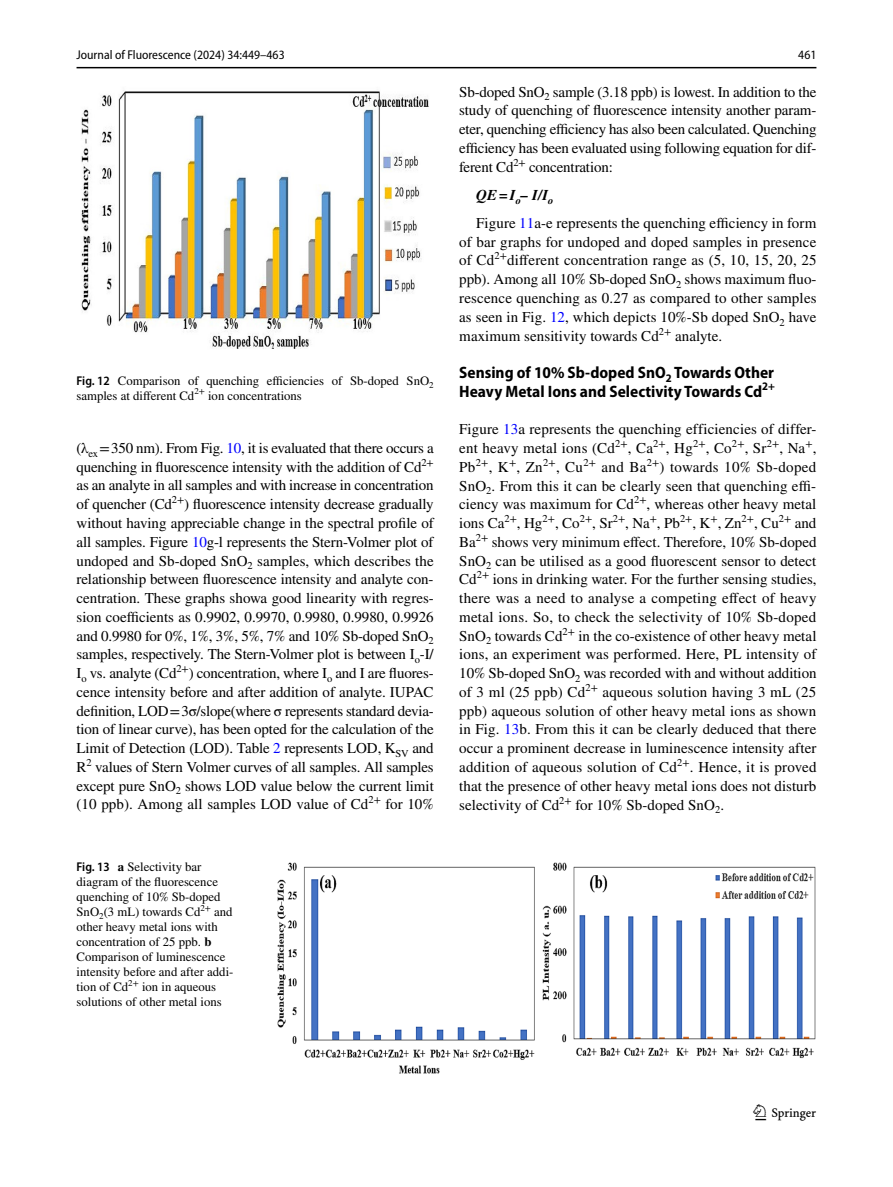
<style>
.page{position:relative;width:893px;height:1187px;background:#fff}
.page>*{position:absolute;margin:0;border:0;box-sizing:border-box;transform-origin:0 0}
.t1{font:22.5px "Springnew Regular 3";color:#000}
.t2{font:700 semi-condensed 16.5px/18.8px "Myriad Pro";color:#000}
.t3{font:15px/18.8px "STIX";letter-spacing:.005em;color:#000;text-align:justify}
.t4{font:12.75px/15px "STIX";color:#000}
.t5{font:semi-condensed 12.75px "Myriad Pro";color:#000}
.s1{font-family:"Myriad Pro";font-weight:600;font-stretch:semi-condensed}
.s2{color:#00f}
.s3{font-weight:700}
.s4{font-weight:700;font-style:italic}
</style>
<div class="page">
<hr style="left:77px;top:67px;width:739px;height:1px;background:#000">
<img style="left:81px;top:90px;width:348px;height:259px">
<img style="left:277px;top:862px;width:539px;height:211px">
<p class="t5" style="left:77px;top:48px;width:210px">Journal of Fluorescence (2024) 34:449–463</p>
<p class="t5" style="left:798px;top:48px;width:20px">461</p>
<p class="t4" style="left:77px;top:373px;width:359px"><span class="s1">Fig. 12</span> Comparison of quenching efficiencies of Sb-doped SnO<sub>2 </sub>samples at different Cd<sup>2+</sup> ion concentrations</p>
<p class="t3" style="left:77px;top:439px;width:359px">(λ<sub>ex</sub> =350 nm). From Fig. <span class="s2">10</span>, it is evaluated that there occurs a quenching in fluorescence intensity with the addition of Cd<sup>2+ </sup>as an analyte in all samples and with increase in concentration of quencher (Cd<sup>2+</sup>) fluorescence intensity decrease gradually without having appreciable change in the spectral profile of all samples. Figure <span class="s2">10</span>g-l represents the Stern-Volmer plot of undoped and Sb-doped SnO<sub>2</sub> samples, which describes the relationship between fluorescence intensity and analyte con&shy;centration. These graphs showa good linearity with regres&shy;sion coefficients as 0.9902, 0.9970, 0.9980, 0.9980, 0.9926 and 0.9980 for 0%, 1%, 3%, 5%, 7% and 10% Sb-doped SnO<sub>2 </sub>samples, respectively. The Stern-Volmer plot is between I<sub>o</sub>-I/ I<sub>o</sub> vs. analyte (Cd<sup>2+</sup>) concentration, where I<sub>o</sub> and I are fluores&shy;cence intensity before and after addition of analyte. IUPAC definition, LOD=3σ/slope(where σ represents standard devia&shy;tion of linear curve), has been opted for the calculation of the Limit of Detection (LOD). Table <span class="s2">2</span> represents LOD, K<sub>SV</sub> and R<sup>2</sup> values of Stern Volmer curves of all samples. All samples except pure SnO<sub>2</sub> shows LOD value below the current limit (10 ppb). Among all samples LOD value of Cd<sup>2+</sup> for 10%</p>
<p class="t4" style="left:77px;top:859px;width:158px"><span class="s1">Fig. 13</span> <span class="s3">a</span> Selectivity bar diagram of the fluorescence quenching of 10% Sb-doped<br>SnO<sub>2</sub>(3 mL) towards Cd<sup>2+</sup> and other heavy metal ions with concentration of 25 ppb. <span class="s3">b<br></span>Comparison of luminescence intensity before and after addi&shy;tion of Cd<sup>2+</sup> ion in aqueous solutions of other metal ions</p>
<p class="t3" style="left:459px;top:83px;width:359px">Sb-doped SnO<sub>2</sub> sample (3.18 ppb) is lowest. In addition to the study of quenching of fluorescence intensity another param&shy;eter, quenching efficiency has also been calculated. Quenching efficiency has been evaluated using following equation for dif&shy;ferent Cd<sup>2+</sup> concentration:</p>
<p class="t3" style="left:476px;top:182px;width:342px;line-height:28.2px"><span class="s4">QE=I</span><sub>o</sub><span class="s4">– I/I</span><sub>o<br></sub>Figure <span class="s2">11</span>a-e represents the quenching efficiency in form</p>
<p class="t3" style="left:459px;top:233px;width:359px">of bar graphs for undoped and doped samples in presence of Cd<sup>2+</sup>different concentration range as (5, 10, 15, 20, 25 ppb). Among all 10% Sb-doped SnO<sub>2</sub> shows maximum fluo&shy;rescence quenching as 0.27 as compared to other samples as seen in Fig. <span class="s2">12</span>, which depicts 10%-Sb doped SnO<sub>2</sub> have maximum sensitivity towards Cd<sup>2+</sup> analyte.</p>
<p class="t2" style="left:459px;top:363px;width:317px">Sensing of 10% Sb‑doped SnO<sub>2</sub> Towards Other<br>Heavy Metal Ions and Selectivity Towards Cd<sup>2+</sup></p>
<p class="t3" style="left:459px;top:421px;width:359px">Figure <span class="s2">13</span>a represents the quenching efficiencies of differ&shy;ent heavy metal ions (Cd<sup>2+</sup>, Ca<sup>2+</sup>, Hg<sup>2+</sup>, Co<sup>2+</sup>, Sr<sup>2+</sup>, Na<sup>+</sup>, Pb<sup>2+</sup>, K<sup>+</sup>, Zn<sup>2+</sup>, Cu<sup>2+</sup> and Ba<sup>2+</sup>) towards 10% Sb-doped SnO<sub>2</sub>. From this it can be clearly seen that quenching effi&shy;ciency was maximum for Cd<sup>2+</sup>, whereas other heavy metal ions Ca<sup>2+</sup>, Hg<sup>2+</sup>, Co<sup>2+</sup>, Sr<sup>2+</sup>, Na<sup>+</sup>, Pb<sup>2+</sup>, K<sup>+</sup>, Zn<sup>2+</sup>, Cu<sup>2+</sup> and Ba<sup>2+</sup> shows very minimum effect. Therefore, 10% Sb-doped SnO<sub>2</sub> can be utilised as a good fluorescent sensor to detect Cd<sup>2+</sup> ions in drinking water. For the further sensing studies, there was a need to analyse a competing effect of heavy metal ions. So, to check the selectivity of 10% Sb-doped SnO<sub>2</sub> towards Cd<sup>2+</sup> in the co-existence of other heavy metal ions, an experiment was performed. Here, PL intensity of 10% Sb-doped SnO<sub>2</sub> was recorded with and without addition of 3 ml (25 ppb) Cd<sup>2+</sup> aqueous solution having 3 mL (25 ppb) aqueous solution of other heavy metal ions as shown in Fig. <span class="s2">13</span>b. From this it can be clearly deduced that there occur a prominent decrease in luminescence intensity after addition of aqueous solution of Cd<sup>2+</sup>. Hence, it is proved that the presence of other heavy metal ions does not disturb selectivity of Cd<sup>2+</sup> for 10% Sb-doped SnO<sub>2</sub>.</p>
<h1 class="t1" style="left:755px;top:1104px;width:62px">1 3</h1>
</div>
